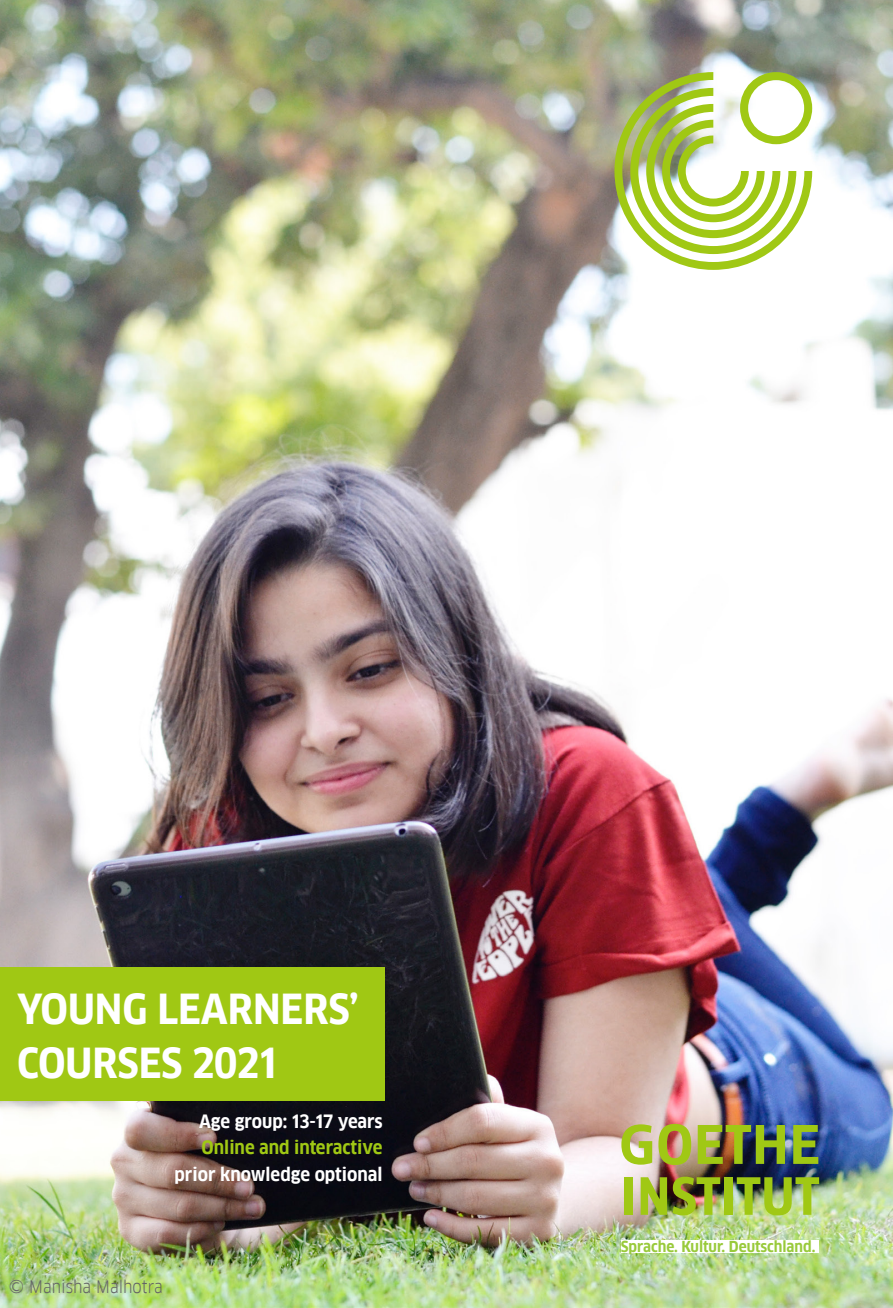
<style>
.page{position:relative;width:893px;height:1308px;background:#fff}
.page>*{position:absolute;margin:0;border:0;box-sizing:border-box;transform-origin:0 0}
.t1{font:700 40.5px/54px "Goethe FF Clan";color:#fff}
.t2{font:700 18px "Goethe FF Clan";color:#fff}
.t3{font:700 18px "Goethe FF Clan";color:#a0c814}
.t4{font:16.88px "Goethe FF Clan";color:#636366}
.t5{font:700 14.85px "Goethe FF Clan";color:#99ca3b}
</style>
<div class="page">
<img style="left:0;top:0;width:893px;height:1307px">
<div style="left:621px;top:1240px;width:197px;height:12px;background:#fff"></div>
<svg style="left:621px;top:1124px;width:31px;height:40px"></svg>
<svg style="left:698px;top:1125px;width:87px;height:38px;background:#798830"></svg>
<svg style="left:658px;top:1123px;width:33px;height:42px"></svg>
<svg style="left:793px;top:1125px;width:25px;height:38px"></svg>
<div style="left:624px;top:1177px;width:8px;height:37px;background:#a0c814"></div>
<img style="left:673px;top:1176px;width:47px;height:39px">
<svg style="left:641px;top:1177px;width:26px;height:37px"></svg>
<div style="left:724px;top:1177px;width:9px;height:37px;background:#a0c814"></div>
<img style="left:737px;top:1177px;width:82px;height:38px">
<svg style="left:614px;top:72px;width:198px;height:198px"></svg>
<div style="left:0;top:966px;width:385px;height:134px;background:#a0c814"></div>
<p class="t1" style="left:17px;top:982px;width:343px">YOUNG LEARNERS’<br>COURSES 2021</p>
<p class="t2" style="left:199px;top:1110px;width:185px">Age group: 13-17 years</p>
<p class="t3" style="left:202px;top:1137px;width:183px">Online and interactive</p>
<p class="t2" style="left:175px;top:1163px;width:210px">prior knowledge optional</p>
<p class="t4" style="left:9px;top:1276px;width:155px">© Manisha Malhotra</p>
<p class="t5" style="left:621px;top:1238px;width:196px">Sprache. Kultur. Deutschland.</p>
</div>
